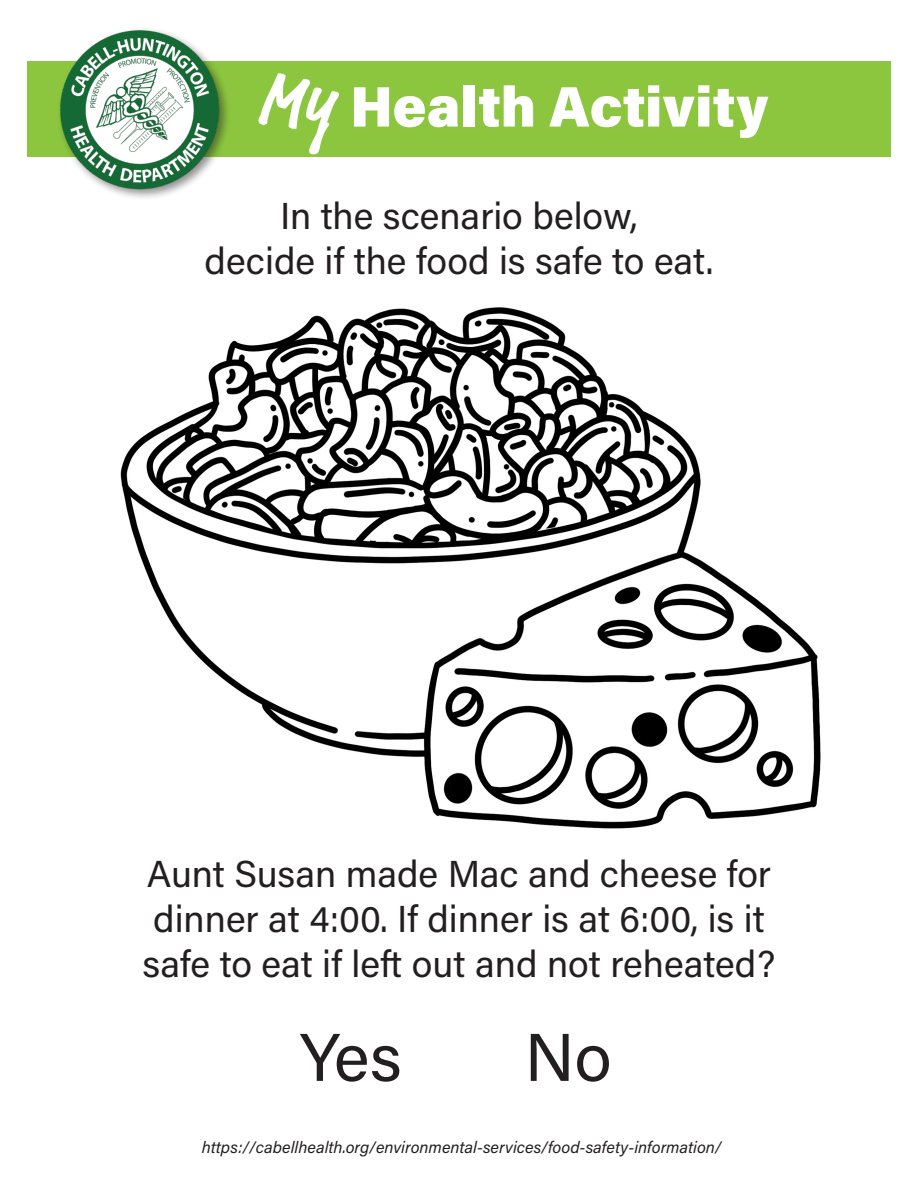
<style>
.page{position:relative;width:918px;height:1188px;background:#fff}
.page>*{position:absolute;margin:0;border:0;box-sizing:border-box;transform-origin:0 0}
.t1{font:67.5px "Acumin Pro";color:#231f20}
.t2{font:900 57px "Acumin Pro";color:#fff}
.t3{font:37.5px/45px "Acumin Pro";color:#231f20}
.t4{font:italic 16.5px "Acumin Pro";color:#231f20}
.s1{font-family:"Market Pro";font-weight:700;font-size:72px}
</style>
<div class="page">
<div style="left:27px;top:62px;width:864px;height:95px;background:#8bc63e"></div>
<div style="left:56px;top:26px;width:175px;height:175px;background:#231f20;opacity:.5"></div>
<img style="left:57px;top:27px;width:164px;height:164px">
<img style="left:120px;top:307px;width:701px;height:522px">
<h2 class="t2" style="left:256px;top:66px;width:514px"><span class="s1">My</span> Health Activity</h2>
<p class="t3" style="left:280px;top:192px;width:359px">In the scenario below,</p>
<p class="t3" style="left:205px;top:237px;width:510px">decide if the food is safe to eat.</p>
<p class="t3" style="left:143px;top:850px;width:634px">Aunt Susan made Mac and cheese for dinner at 4:00. If dinner is at 6:00, is it safe to eat if left out and not reheated?</p>
<p class="t1" style="left:300px;top:1011px;width:103px">Yes</p>
<p class="t1" style="left:525px;top:1011px;width:89px">No</p>
<p class="t4" style="left:202px;top:1136px;width:521px">https://cabellhealth.org/environmental-services/food-safety-information/</p>
</div>
